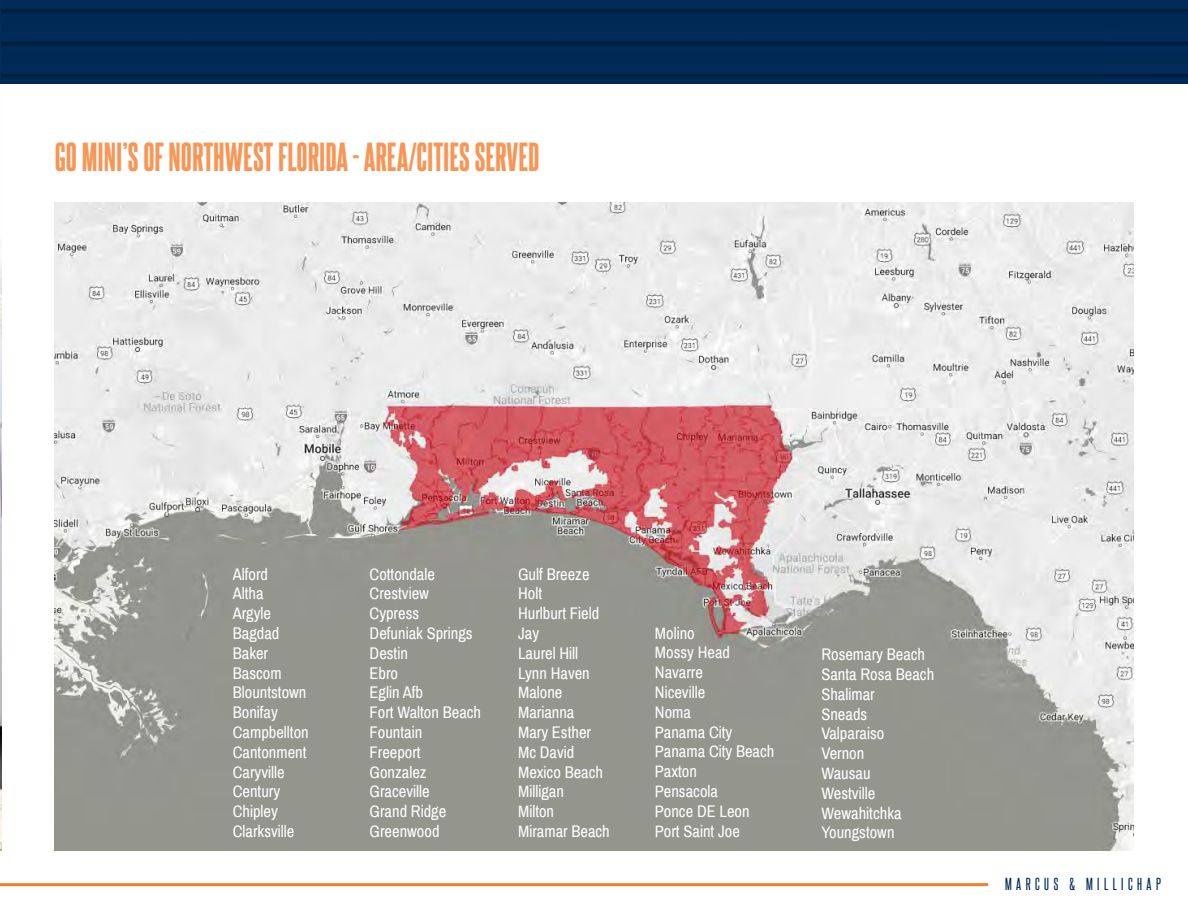
<style>
.page{position:relative;width:1188px;height:918px;background:#fff}
.page>*{position:absolute;margin:0;border:0;box-sizing:border-box;transform-origin:0 0}
.Subheader-Orange{font:34.5px "Steelfish Eb";color:#f79656}
.TEXT{font:16.5px "Archivo Narrow";color:#fff}
.t1{font:15px "Steelfish Rg";letter-spacing:.3em;color:#002b5c}
</style>
<div class="page">
<div style="left:0;top:0;width:1188px;height:83px;background:#002d5b"></div>
<hr style="left:0;top:883px;width:988px;height:3px;background:#f47f32">
<img style="left:54px;top:202px;width:1080px;height:648px">
<hr style="left:0;top:83px;width:2px;height:767px;background:#d9dfdf">
<img style="left:0;top:83px;width:1px;height:767px">
<p class="Subheader-Orange" style="left:55px;top:132px;width:486px">GO MINI’S OF NORTHWEST FLORIDA - AREA/CITIES SERVED</p>
<p class="TEXT" style="left:233px;top:564px;width:37px">Alford</p>
<p class="TEXT" style="left:233px;top:584px;width:32px">Altha</p>
<p class="TEXT" style="left:233px;top:603px;width:40px">Argyle</p>
<p class="TEXT" style="left:233px;top:623px;width:48px">Bagdad</p>
<p class="TEXT" style="left:233px;top:643px;width:37px">Baker</p>
<p class="TEXT" style="left:233px;top:663px;width:50px">Bascom</p>
<p class="TEXT" style="left:233px;top:683px;width:75px">Blountstown</p>
<p class="TEXT" style="left:233px;top:702px;width:47px">Bonifay</p>
<p class="TEXT" style="left:233px;top:722px;width:77px">Campbellton</p>
<p class="TEXT" style="left:233px;top:742px;width:75px">Cantonment</p>
<p class="TEXT" style="left:233px;top:762px;width:53px">Caryville</p>
<p class="TEXT" style="left:233px;top:782px;width:49px">Century</p>
<p class="TEXT" style="left:233px;top:801px;width:47px">Chipley</p>
<p class="TEXT" style="left:233px;top:821px;width:63px">Clarksville</p>
<p class="TEXT" style="left:370px;top:564px;width:67px">Cottondale</p>
<p class="TEXT" style="left:370px;top:584px;width:61px">Crestview</p>
<p class="TEXT" style="left:370px;top:603px;width:51px">Cypress</p>
<p class="TEXT" style="left:370px;top:623px;width:105px">Defuniak Springs</p>
<p class="TEXT" style="left:370px;top:643px;width:40px">Destin</p>
<p class="TEXT" style="left:370px;top:663px;width:30px">Ebro</p>
<p class="TEXT" style="left:370px;top:683px;width:55px">Eglin Afb</p>
<p class="TEXT" style="left:370px;top:702px;width:113px">Fort Walton Beach</p>
<p class="TEXT" style="left:370px;top:722px;width:54px">Fountain</p>
<p class="TEXT" style="left:370px;top:742px;width:53px">Freeport</p>
<p class="TEXT" style="left:370px;top:762px;width:59px">Gonzalez</p>
<p class="TEXT" style="left:370px;top:782px;width:62px">Graceville</p>
<p class="TEXT" style="left:370px;top:801px;width:78px">Grand Ridge</p>
<p class="TEXT" style="left:370px;top:821px;width:71px">Greenwood</p>
<p class="TEXT" style="left:518px;top:564px;width:73px">Gulf Breeze</p>
<p class="TEXT" style="left:518px;top:584px;width:26px">Holt</p>
<p class="TEXT" style="left:518px;top:603px;width:83px">Hurlburt Field</p>
<p class="TEXT" style="left:518px;top:623px;width:23px">Jay</p>
<p class="TEXT" style="left:518px;top:643px;width:62px">Laurel Hill</p>
<p class="TEXT" style="left:518px;top:663px;width:73px">Lynn Haven</p>
<p class="TEXT" style="left:518px;top:683px;width:46px">Malone</p>
<p class="TEXT" style="left:518px;top:702px;width:58px">Marianna</p>
<p class="TEXT" style="left:518px;top:722px;width:74px">Mary Esther</p>
<p class="TEXT" style="left:518px;top:742px;width:58px">Mc David</p>
<p class="TEXT" style="left:518px;top:762px;width:86px">Mexico Beach</p>
<p class="TEXT" style="left:518px;top:782px;width:47px">Milligan</p>
<p class="TEXT" style="left:518px;top:801px;width:38px">Milton</p>
<p class="TEXT" style="left:518px;top:821px;width:93px">Miramar Beach</p>
<p class="TEXT" style="left:655px;top:623px;width:41px">Molino</p>
<p class="TEXT" style="left:655px;top:643px;width:77px">Mossy Head</p>
<p class="TEXT" style="left:655px;top:662px;width:50px">Navarre</p>
<p class="TEXT" style="left:655px;top:682px;width:52px">Niceville</p>
<p class="TEXT" style="left:655px;top:702px;width:38px">Noma</p>
<p class="TEXT" style="left:655px;top:722px;width:79px">Panama City</p>
<p class="TEXT" style="left:655px;top:742px;width:121px">Panama City Beach</p>
<p class="TEXT" style="left:655px;top:761px;width:44px">Paxton</p>
<p class="TEXT" style="left:655px;top:781px;width:65px">Pensacola</p>
<p class="TEXT" style="left:655px;top:801px;width:96px">Ponce DE Leon</p>
<p class="TEXT" style="left:655px;top:821px;width:86px">Port Saint Joe</p>
<p class="TEXT" style="left:821px;top:644px;width:105px">Rosemary Beach</p>
<p class="TEXT" style="left:821px;top:664px;width:114px">Santa Rosa Beach</p>
<p class="TEXT" style="left:821px;top:684px;width:55px">Shalimar</p>
<p class="TEXT" style="left:821px;top:704px;width:47px">Sneads</p>
<p class="TEXT" style="left:821px;top:724px;width:64px">Valparaiso</p>
<p class="TEXT" style="left:821px;top:743px;width:44px">Vernon</p>
<p class="TEXT" style="left:821px;top:763px;width:51px">Wausau</p>
<p class="TEXT" style="left:821px;top:783px;width:55px">Westville</p>
<p class="TEXT" style="left:821px;top:803px;width:82px">Wewahitchka</p>
<p class="TEXT" style="left:821px;top:823px;width:75px">Youngstown</p>
<p class="t1" style="left:1005px;top:874px;width:157px">MARCUS &amp; MILLICHAP</p>
</div>
